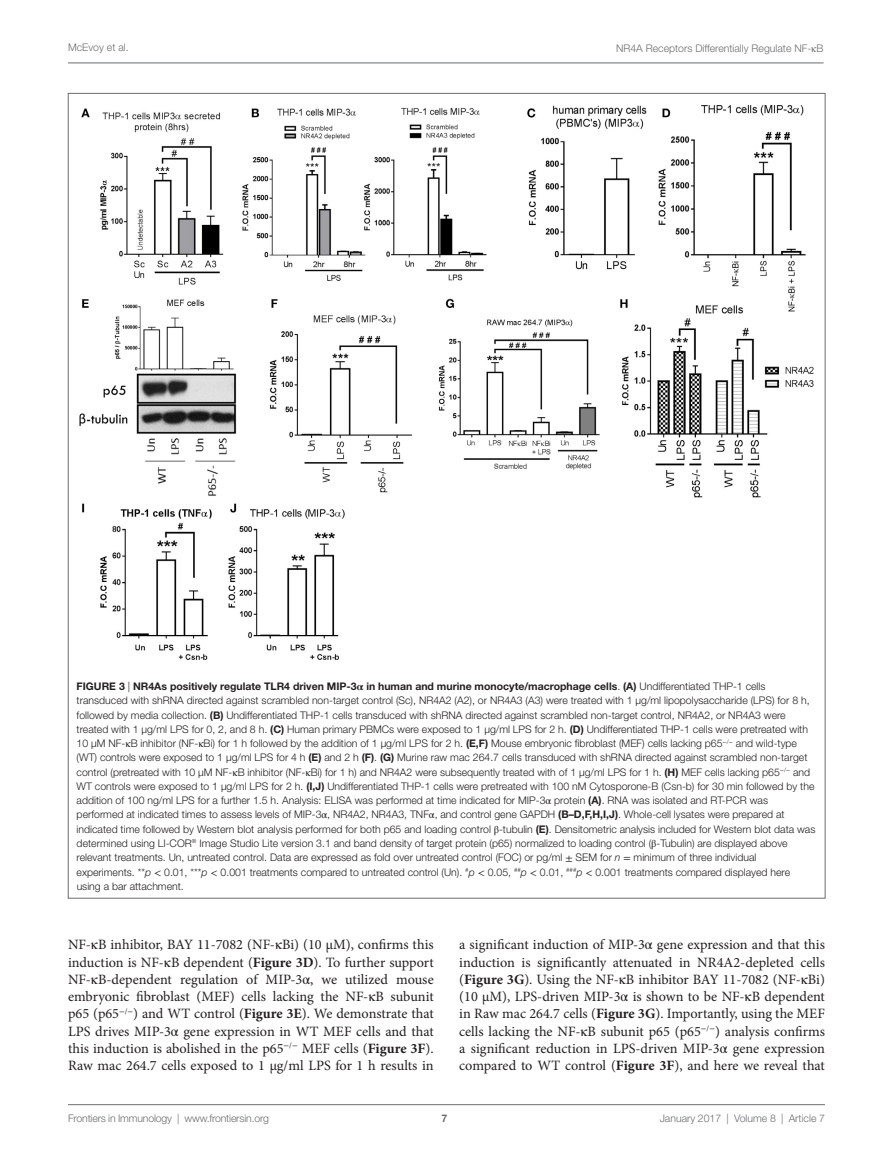
<style>
.page{position:relative;width:893px;height:1170px;background:#fff}
.page>*{position:absolute;margin:0;border:0;box-sizing:border-box;transform-origin:0 0}
.t1{font:14.25px/17.2px "Minion Pro";color:#231f20;text-align:justify}
.t2{font:300 10.5px/14.2px "Helvetica Neue LT Std";color:#231f20}
.t3{font:300 10.5px "Helvetica Neue LT Std";color:#6c6d70}
.t4{font:700 10.5px "Helvetica Neue LT Std";color:#6c6d70}
.s1{font-family:"STIX General";font-weight:400}
.s2{font-weight:700}
.s3{font-family:"STIX General";font-weight:700}
.s4{font-style:italic}
.s5{font-family:"STIX General"}
</style>
<div class="page">
<img style="left:79px;top:105px;width:735px;height:555px">
<hr style="left:68px;top:1104px;width:757px;height:1px;background:#6c6d70">
<hr style="left:68px;top:63px;width:755px;height:1px;background:#6c6d70">
<p class="t3" style="left:68px;top:41px;width:62px">McEvoy et al.</p>
<p class="t3" style="left:616px;top:42px;width:209px">NR4A Receptors Differentially Regulate NF-<span class="s1">κ</span>B</p>
<p class="t2" style="left:77px;top:679px;width:740px"><span class="s2">FIG URE 3</span> | <span class="s2">NR4As positively regulate TLR4 driven MIP-3</span><span class="s3">α</span> <span class="s2">in human and murine monocyte/macrophage cells</span>. <span class="s2">(A)</span> Undifferentiated THP-1 cells transduced with shRNA directed against scrambled non-target control (Sc), NR4A2 (A2), or NR4A3 (A3) were treated with 1 µg/ml lipopolysaccharide (LPS) for 8 h, followed by media collection. <span class="s2">(B)</span> Undifferentiated THP-1 cells transduced with shRNA directed against scrambled non-target control, NR4A2, or NR4A3 were treated with 1 µg/ml LPS for 0, 2, and 8 h. <span class="s2">(C)</span> Human primary PBMCs were exposed to 1 µg/ml LPS for 2 h. <span class="s2">(D)</span> Undifferentiated THP-1 cells were pretreated with 10 µM NF-<span class="s1">κ</span>B inhibitor (NF-<span class="s1">κ</span>Bi) for 1 h followed by the addition of 1 µg/ml LPS for 2 h. <span class="s2">(E,F)</span> Mouse embryonic fibroblast (MEF) cells lacking p65<sup>−</sup><sup>/</sup><sup>−</sup> and wild-type (WT) controls were exposed to 1 µg/ml LPS for 4 h <span class="s2">(E)</span> and 2 h <span class="s2">(F)</span>. <span class="s2">(G)</span> Murine raw mac 264.7 cells transduced with shRNA directed against scrambled non-target control (pretreated with 10 µM NF-<span class="s1">κ</span>B inhibitor (NF-<span class="s1">κ</span>Bi) for 1 h) and NR4A2 were subsequently treated with of 1 µg/ml LPS for 1 h. <span class="s2">(H)</span> MEF cells lacking p65<sup>−</sup><sup>/</sup><sup>−</sup> and WT controls were exposed to 1 µg/ml LPS for 2 h. <span class="s2">(I,J)</span> Undifferentiated THP-1 cells were pretreated with 100 nM Cytosporone-B (Csn-b) for 30 min followed by the addition of 100 ng/ml LPS for a further 1.5 h. Analysis: ELISA was performed at time indicated for MIP-3<span class="s1">α</span> protein <span class="s2">(A)</span>. RNA was isolated and RT-PCR was performed at indicated times to assess levels of MIP-3<span class="s1">α</span>, NR4A2, NR4A3, TNF<span class="s1">α</span>, and control gene GAPDH <span class="s2">(B–D,F,H,I,J)</span>. Whole-cell lysates were prepared at indicated time followed by Western blot analysis performed for both p65 and loading control <span class="s1">β</span>-tubulin <span class="s2">(E)</span>. Densitometric analysis included for Western blot data was determined using LI-COR<sup>®</sup> Image Studio Lite version 3.1 and band density of target protein (p65) normalized to loading control (<span class="s1">β</span>-Tubulin) are displayed above relevant treatments. Un, untreated control. Data are expressed as fold over untreated control (FOC) or pg/ml <span class="s1">±</span> SEM for <span class="s4">n</span> <span class="s1">=</span> minimum of three individual experiments. **<span class="s4">p</span> <span class="s1">&lt;</span> 0.01, ***<span class="s4">p</span> <span class="s1">&lt;</span> 0.001 treatments compared to untreated control (Un). <sup>#</sup><span class="s4">p</span> <span class="s1">&lt;</span> 0.05, <sup>##</sup><span class="s4">p</span> <span class="s1">&lt;</span> 0.01, <sup>###</sup><span class="s4">p</span> <span class="s1">&lt;</span> 0.001 treatments compared displayed here using a bar attachment.</p>
<p class="t1" style="left:68px;top:936px;width:367px">NF-<span class="s5">κ</span>B inhibitor, BAY 11-7082 (NF-<span class="s5">κ</span>Bi) (10 µM), confirms this induction is NF-<span class="s5">κ</span>B dependent (<span class="s2">Figure 3D</span>). To further support NF-<span class="s5">κ</span>B-dependent regulation of MIP-3<span class="s5">α</span>, we utilized mouse embryonic fibroblast (MEF) cells lacking the NF-<span class="s5">κ</span>B subunit p65 (p65<sup>−</sup><sup>/</sup><sup>−</sup>) and WT control (<span class="s2">Figure 3E</span>). We demonstrate that LPS drives MIP-3<span class="s5">α</span> gene expression in WT MEF cells and that this induction is abolished in the p65<sup>−</sup><sup>/</sup><sup>−</sup> MEF cells (<span class="s2">Figure 3F</span>).<br>Raw mac 264.7 cells exposed to 1 µg/ml LPS for 1 h results in</p>
<p class="t1" style="left:459px;top:936px;width:367px">a significant induction of MIP-3<span class="s5">α</span> gene expression and that this induction is significantly attenuated in NR4A2-depleted cells (<span class="s2">Figure 3G</span>). Using the NF-<span class="s5">κ</span>B inhibitor BAY 11-7082 (NF-<span class="s5">κ</span>Bi) (10 µM), LPS-driven MIP-3<span class="s5">α</span> is shown to be NF-<span class="s5">κ</span>B dependent in Raw mac 264.7 cells (<span class="s2">Figure 3G</span>). Importantly, using the MEF cells lacking the NF-<span class="s5">κ</span>B subunit p65 (p65<sup>−</sup><sup>/</sup><sup>−</sup>) analysis confirms a significant reduction in LPS-driven MIP-3<span class="s5">α</span> gene expression compared to WT control (<span class="s2">Figure 3F</span>), and here we reveal that</p>
<p class="t3" style="left:68px;top:1111px;width:203px">Frontiers in Immunology | www.frontiersin.org</p>
<p class="t3" style="left:660px;top:1111px;width:167px">January 2017 | Volume 8 | Article 7</p>
<p class="t4" style="left:441px;top:1111px;width:7px">7</p>
</div>
